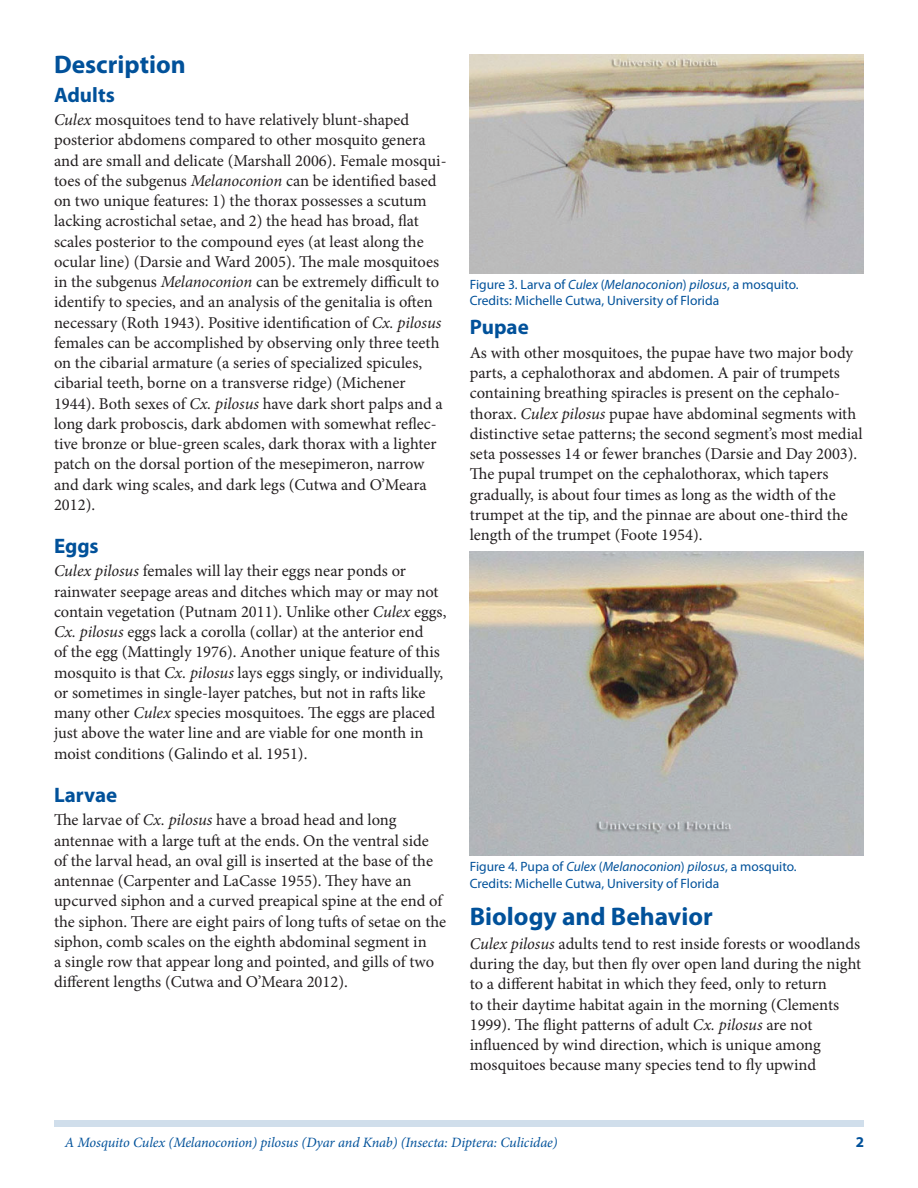
<style>
.page{position:relative;width:918px;height:1188px;background:#fff}
.page>*{position:absolute;margin:0;border:0;box-sizing:border-box;transform-origin:0 0}
.SectionHeading0{font:700 25.5px "Myriad Pro";color:#01519a}
.SectionHeading1{font:700 21px "Myriad Pro";color:#01519a}
.Paragraph{font:16.5px/20.2px "Minion Pro";color:#231f20}
.PageNumber{font:700 15px "Myriad Pro";color:#01519a}
.RunningTitleItalics{font:italic 14.25px "Minion Pro";letter-spacing:-.005em;color:#01519a}
.FigureCaption{font:13.5px "Myriad Pro";color:#01519a}
.s1{font-style:italic}
</style>
<div class="page">
<div style="left:54px;top:1120px;width:810px;height:7px;background:#d0deeb"></div>
<img style="left:470px;top:54px;width:394px;height:219px">
<img style="left:470px;top:551px;width:394px;height:304px">
<p class="SectionHeading0" style="left:54px;top:48px;width:133px">Description</p>
<p class="SectionHeading1" style="left:54px;top:81px;width:62px">Adults</p>
<p class="Paragraph" style="left:54px;top:110px;width:394px"><span class="s1">Culex</span> mosquitoes tend to have relatively blunt-shaped posterior abdomens compared to other mosquito genera and are small and delicate (Marshall 2006). Female mosqui&shy;toes of the subgenus <span class="s1">Melanoconion</span> can be identified based on two unique features: 1) the thorax possesses a scutum lacking acrostichal setae, and 2) the head has broad, flat scales posterior to the compound eyes (at least along the ocular line) (Darsie and Ward 2005). The male mosquitoes in the subgenus <span class="s1">Melanoconion</span> can be extremely difficult to identify to species, and an analysis of the genitalia is often necessary (Roth 1943). Positive identification of <span class="s1">Cx. pilosus </span>females can be accomplished by observing only three teeth on the cibarial armature (a series of specialized spicules, cibarial teeth, borne on a transverse ridge) (Michener 1944). Both sexes of <span class="s1">Cx. pilosus</span> have dark short palps and a long dark proboscis, dark abdomen with somewhat reflec&shy;tive bronze or blue-green scales, dark thorax with a lighter patch on the dorsal portion of the mesepimeron, narrow and dark wing scales, and dark legs (Cutwa and O’Meara 2012).</p>
<p class="SectionHeading1" style="left:54px;top:532px;width:46px">Eggs</p>
<p class="Paragraph" style="left:54px;top:561px;width:394px"><span class="s1">Culex pilosus</span> females will lay their eggs near ponds or rainwater seepage areas and ditches which may or may not contain vegetation (Putnam 2011). Unlike other <span class="s1">Culex</span> eggs, <span class="s1">Cx. pilosus</span> eggs lack a corolla (collar) at the anterior end<br>of the egg (Mattingly 1976). Another unique feature of this mosquito is that <span class="s1">Cx. pilosus</span> lays eggs singly, or individually, or sometimes in single-layer patches, but not in rafts like many other <span class="s1">Culex</span> species mosquitoes. The eggs are placed just above the water line and are viable for one month in moist conditions (Galindo et al. 1951).</p>
<p class="SectionHeading1" style="left:54px;top:781px;width:65px">Larvae</p>
<p class="Paragraph" style="left:54px;top:810px;width:394px">The larvae of <span class="s1">Cx. pilosus</span> have a broad head and long antennae with a large tuft at the ends. On the ventral side<br>of the larval head, an oval gill is inserted at the base of the antennae (Carpenter and LaCasse 1955). They have an upcurved siphon and a curved preapical spine at the end of the siphon. There are eight pairs of long tufts of setae on the siphon, comb scales on the eighth abdominal segment in<br>a single row that appear long and pointed, and gills of two different lengths (Cutwa and O’Meara 2012).</p>
<p class="FigureCaption" style="left:470px;top:276px;width:330px">Figure 3. Larva of <span class="s1">Culex</span> (<span class="s1">Melanoconion</span>) <span class="s1">pilosus</span>, a mosquito.</p>
<p class="FigureCaption" style="left:470px;top:292px;width:251px">Credits: Michelle Cutwa, University of Florida</p>
<p class="SectionHeading1" style="left:470px;top:314px;width:60px">Pupae</p>
<p class="Paragraph" style="left:470px;top:343px;width:394px">As with other mosquitoes, the pupae have two major body parts, a cephalothorax and abdomen. A pair of trumpets containing breathing spiracles is present on the cephalo&shy;thorax. <span class="s1">Culex pilosus</span> pupae have abdominal segments with distinctive setae patterns; the second segment’s most medial seta possesses 14 or fewer branches (Darsie and Day 2003).<br>The pupal trumpet on the cephalothorax, which tapers gradually, is about four times as long as the width of the trumpet at the tip, and the pinnae are about one-third the length of the trumpet (Foote 1954).</p>
<p class="FigureCaption" style="left:470px;top:858px;width:328px">Figure 4. Pupa of <span class="s1">Culex</span> (<span class="s1">Melanoconion</span>) <span class="s1">pilosus</span>, a mosquito.</p>
<p class="FigureCaption" style="left:470px;top:875px;width:251px">Credits: Michelle Cutwa, University of Florida</p>
<p class="SectionHeading0" style="left:470px;top:900px;width:245px">Biology and Behavior</p>
<p class="Paragraph" style="left:470px;top:933px;width:393px"><span class="s1">Culex pilosus</span> adults tend to rest inside forests or woodlands during the day, but then fly over open land during the night to a different habitat in which they feed, only to return<br>to their daytime habitat again in the morning (Clements 1999). The flight patterns of adult <span class="s1">Cx. pilosus</span> are not influenced by wind direction, which is unique among mosquitoes because many species tend to fly upwind</p>
<p class="RunningTitleItalics" style="left:65px;top:1133px;width:494px">A Mosquito Culex (Melanoconion) pilosus (Dyar and Knab) (Insecta: Diptera: Culicidae)</p>
<p class="PageNumber" style="left:856px;top:1133px;width:10px">2</p>
</div>
